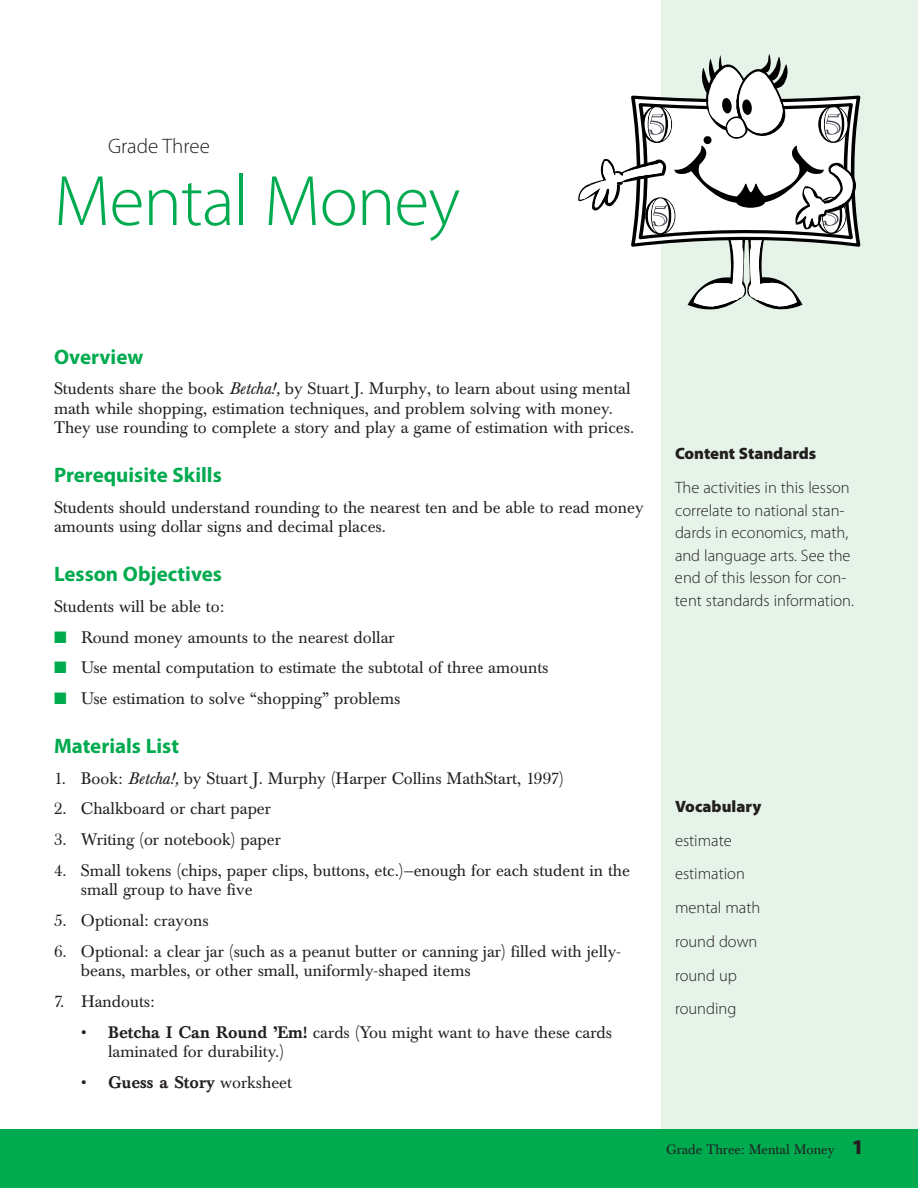
<style>
.page{position:relative;width:918px;height:1188px;background:#fff}
.page>*{position:absolute;margin:0;border:0;box-sizing:border-box;transform-origin:0 0}
.t1{font:300 72px "Myriad Pro";letter-spacing:-.015em;color:#00aa4f}
.t2{font:700 21px "Myriad Pro";color:#00aa4f}
.t3{font:300 21px "Myriad Pro";color:#231f20}
.t4{font:16.5px/19.5px "Baskerville BE";color:#231f20}
.t5{font:300 16.5px/22.5px "Myriad Pro";color:#231f20}
.t6{font:900 16.5px "Myriad Pro";color:#231f20}
.t7{font:500 16.5px "Baskerville BE";color:#231f20}
.t8{font:13.5px "Baskerville BE";color:#231f20}
.s1{font-style:italic}
.s2{color:#00aa4f}
.s3{font-weight:500}
.s4{font-weight:400}
.s5{font-family:"Myriad Pro";font-weight:900;font-size:21px}
</style>
<div class="page">
<div style="left:662px;top:0;width:256px;height:1188px;background:#e5f3e8"></div>
<div style="left:0;top:1130px;width:918px;height:58px;background:#00aa4f"></div>
<svg style="left:578px;top:54px;width:283px;height:256px"></svg>
<p class="t3" style="left:108px;top:138px;width:103px">Grade Three</p>
<h1 class="t1" style="left:54px;top:174px;width:408px">Mental Money</h1>
<p class="t2" style="left:54px;top:349px;width:91px">Overview</p>
<p class="t4" style="left:54px;top:381px;width:582px">Students share the book <span class="s1">Betcha!,</span> by Stuart J. Murphy, to learn about using mental math while shopping, estimation techniques, and problem solving with money.<br>They use rounding to complete a story and play a game of estimation with prices.</p>
<p class="t2" style="left:54px;top:467px;width:169px">Prerequisite Skills</p>
<p class="t4" style="left:54px;top:499px;width:591px">Students should understand rounding to the nearest ten and be able to read money amounts using dollar signs and decimal places.</p>
<p class="t2" style="left:54px;top:566px;width:170px">Lesson Objectives</p>
<p class="t4" style="left:54px;top:598px;width:172px">Students will be able to:</p>
<p class="t4" style="left:54px;top:629px;width:342px"><span class="s2">■</span> Round money amounts to the nearest dollar</p>
<p class="t4" style="left:54px;top:660px;width:496px"><span class="s2">■</span> Use mental computation to estimate the subtotal of three amounts</p>
<p class="t4" style="left:54px;top:691px;width:348px"><span class="s2">■</span> Use estimation to solve “shopping” problems</p>
<p class="t2" style="left:54px;top:738px;width:127px">Materials List</p>
<p class="t4" style="left:54px;top:770px;width:512px">1. Book: <span class="s1">Betcha!,</span> by Stuart J. Murphy (Harper Collins MathStart, 1997)</p>
<p class="t4" style="left:54px;top:801px;width:219px">2. Chalkboard or chart paper</p>
<p class="t4" style="left:54px;top:832px;width:229px">3. Writing (or notebook) paper</p>
<p class="t4" style="left:81px;top:862px;width:551px;text-indent:-27px">4. Small tokens (chips, paper clips, buttons, etc.)—enough for each student in the small group to have five</p>
<p class="t4" style="left:54px;top:913px;width:156px">5. Optional: crayons</p>
<p class="t4" style="left:81px;top:943px;width:542px;text-indent:-27px">6. Optional: a clear jar (such as a peanut butter or canning jar) filled with jelly&shy;beans, marbles, or other small, uniformly-shaped items</p>
<p class="t4" style="left:54px;top:994px;width:102px">7. Handouts:</p>
<p class="t4" style="left:108px;top:1024px;width:506px;text-indent:-27px">• <span class="s3">Betcha I Can Round ’Em!</span> cards (You might want to have these cards laminated for durability.)</p>
<p class="t7" style="left:81px;top:1076px;width:213px"><span class="s4">•</span> Guess a Story <span class="s4">worksheet</span></p>
<p class="t6" style="left:675px;top:448px;width:143px">Content Standards</p>
<p class="t5" style="left:675px;top:478px;width:180px">The activities in this lesson correlate to national stan&shy;dards in economics, math, and language arts. See the end of this lesson for con&shy;tent standards information.</p>
<p class="t6" style="left:675px;top:800px;width:88px">Vocabulary</p>
<p class="t5" style="left:675px;top:824px;width:87px;line-height:33.8px">estimate estimation mental math round down round up rounding</p>
<p class="t8" style="left:666px;top:1144px;width:199px">Grade Three: Mental Money <span class="s5">1</span></p>
</div>
